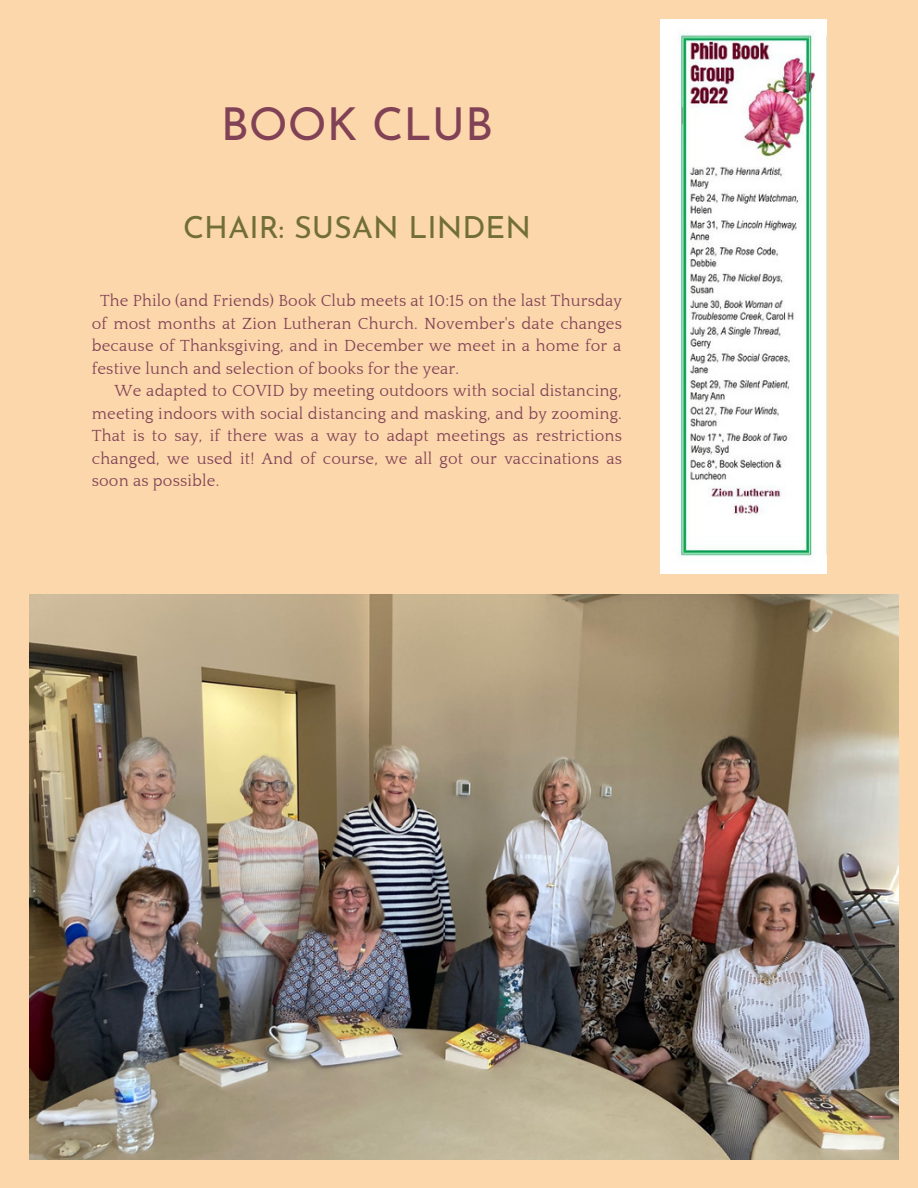
<style>
.page{position:relative;width:918px;height:1188px;background:#fcd7ab}
.page>*{position:absolute;margin:0;border:0;box-sizing:border-box;transform-origin:0 0}
.t1{font:45.45px "Josefin Sans";color:#814256}
.t2{font:30.6px "Josefin Sans";color:#716f35}
.t3{font:16.5px/22.5px "Quattrocento";letter-spacing:.01em;color:#814256;text-align:justify}
</style>
<div class="page">
<img style="left:30px;top:594px;width:868px;height:566px">
<img style="left:661px;top:19px;width:165px;height:555px">
<h1 class="t1" style="left:221px;top:106px;width:274px">BOOK CLUB</h1>
<h2 class="t2" style="left:183px;top:215px;width:349px">CHAIR: SUSAN LINDEN</h2>
<p class="t3" style="left:92px;top:290px;width:532px;text-indent:8px">The Philo (and Friends) Book Club meets at 10:15 on the last Thursday of most months at Zion Lutheran Church. November's date changes because of Thanksgiving, and in December we meet in a home for a festive lunch and selection of books for the year.</p>
<p class="t3" style="left:92px;top:380px;width:532px;text-indent:23px">We adapted to COVID by meeting outdoors with social distancing, meeting indoors with social distancing and masking, and by zooming.<br>That is to say, if there was a way to adapt meetings as restrictions changed, we used it! And of course, we all got our vaccinations as soon as possible.</p>
</div>
